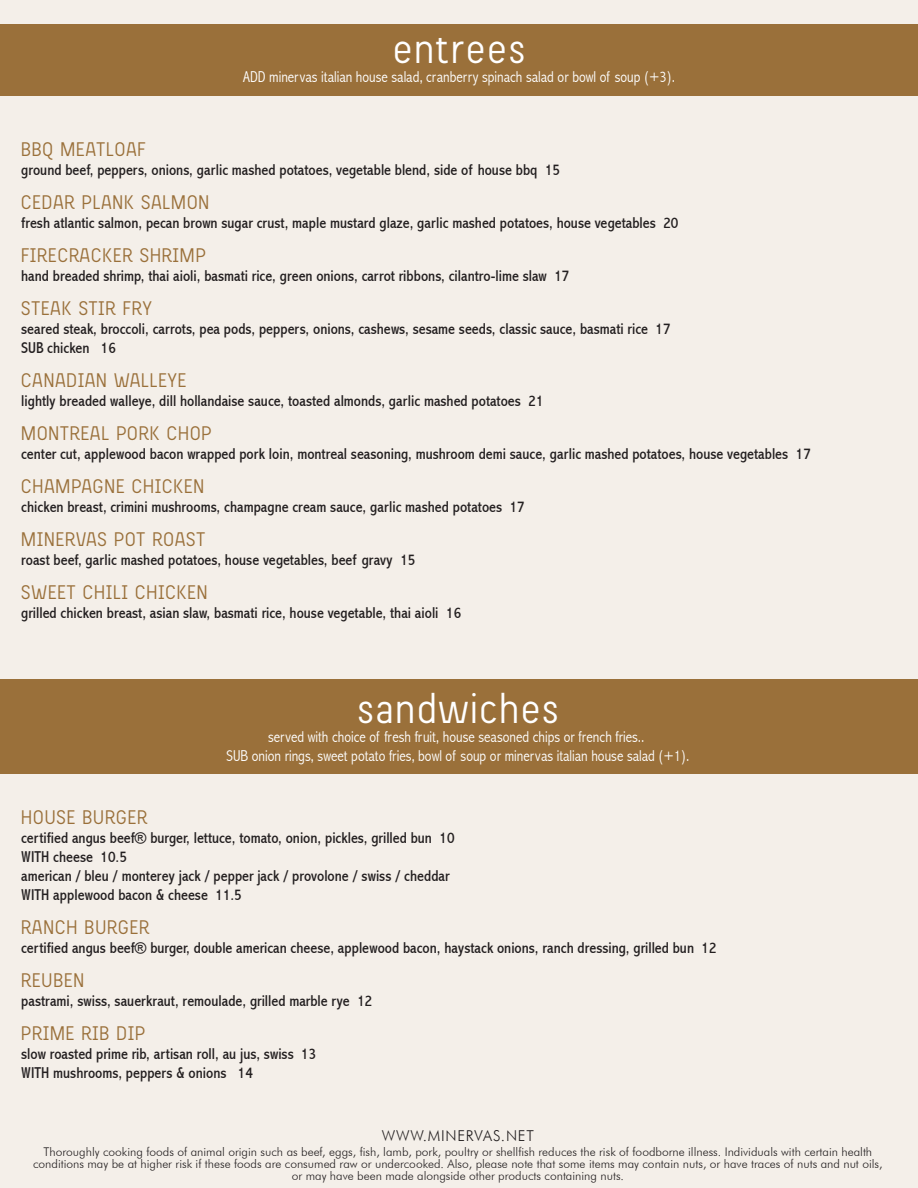
<style>
.page{position:relative;width:918px;height:1188px;background:#f4efe9}
.page>*{position:absolute;margin:0;border:0;box-sizing:border-box;transform-origin:0 0}
.t1{font:42px "Beauchef";letter-spacing:.05em;color:#fff}
.t2{font:21px "Beauchef";letter-spacing:.05em;color:#9a703a}
.t3{font:condensed 15.75px/18.9px "Abadi";color:#231f20}
.t4{font:300 condensed 15.75px/18.9px "Abadi";color:#fff;text-align:center}
.t5{font:300 15px "Futura BT";letter-spacing:.05em;color:#231f20}
.t6{font:300 12px/12px "Futura BT";color:#231f20;text-align:center}
</style>
<div class="page">
<div style="left:0;top:24px;width:918px;height:71px;background:#9a703a"></div>
<div style="left:0;top:679px;width:918px;height:94px;background:#9a703a"></div>
<h1 class="t1" style="left:393px;top:24px;width:133px">entrees</h1>
<p class="t4" style="left:243px;top:67px;width:433px">ADD minervas italian house salad, cranberry spinach salad or bowl of soup (+3).</p>
<h2 class="t2" style="left:21px;top:137px;width:126px">BBQ MEATLOAF</h2>
<p class="t3" style="left:21px;top:160px;width:540px">ground beef, peppers, onions, garlic mashed potatoes, vegetable blend, side of house bbq 15</p>
<h2 class="t2" style="left:21px;top:190px;width:189px">CEDAR PLANK SALMON</h2>
<p class="t3" style="left:21px;top:213px;width:659px">fresh atlantic salmon, pecan brown sugar crust, maple mustard glaze, garlic mashed potatoes, house vegetables 20</p>
<h2 class="t2" style="left:21px;top:243px;width:186px">FIRECRACKER SHRIMP</h2>
<p class="t3" style="left:21px;top:266px;width:550px">hand breaded shrimp, thai aioli, basmati rice, green onions, carrot ribbons, cilantro-lime slaw 17</p>
<h2 class="t2" style="left:21px;top:296px;width:132px">STEAK STIR FRY</h2>
<p class="t3" style="left:21px;top:319px;width:651px">seared steak, broccoli, carrots, pea pods, peppers, onions, cashews, sesame seeds, classic sauce, basmati rice 17<br>SUB chicken 16</p>
<h2 class="t2" style="left:21px;top:368px;width:167px">CANADIAN WALLEYE</h2>
<p class="t3" style="left:21px;top:391px;width:524px">lightly breaded walleye, dill hollandaise sauce, toasted almonds, garlic mashed potatoes 21</p>
<h2 class="t2" style="left:21px;top:421px;width:192px">MONTREAL PORK CHOP</h2>
<p class="t3" style="left:21px;top:445px;width:791px">center cut, applewood bacon wrapped pork loin, montreal seasoning, mushroom demi sauce, garlic mashed potatoes, house vegetables 17</p>
<h2 class="t2" style="left:21px;top:474px;width:184px">CHAMPAGNE CHICKEN</h2>
<p class="t3" style="left:21px;top:498px;width:505px">chicken breast, crimini mushrooms, champagne cream sauce, garlic mashed potatoes 17</p>
<h2 class="t2" style="left:21px;top:527px;width:185px">MINERVAS POT ROAST</h2>
<p class="t3" style="left:21px;top:551px;width:396px">roast beef, garlic mashed potatoes, house vegetables, beef gravy 15</p>
<h2 class="t2" style="left:21px;top:580px;width:188px">SWEET CHILI CHICKEN</h2>
<p class="t3" style="left:21px;top:604px;width:441px">grilled chicken breast, asian slaw, basmati rice, house vegetable, thai aioli 16</p>
<h1 class="t1" style="left:357px;top:684px;width:203px">sandwiches</h1>
<p class="t4" style="left:227px;top:727px;width:464px">served with choice of fresh fruit, house seasoned chips or french fries..<br>SUB onion rings, sweet potato fries, bowl of soup or minervas italian house salad (+1).</p>
<h2 class="t2" style="left:21px;top:805px;width:127px">HOUSE BURGER</h2>
<p class="t3" style="left:21px;top:829px;width:435px">certified angus beef® burger, lettuce, tomato, onion, pickles, grilled bun 10<br>WITH cheese 10.5<br>american / bleu / monterey jack / pepper jack / provolone / swiss / cheddar WITH applewood bacon &amp; cheese 11.5</p>
<h2 class="t2" style="left:21px;top:915px;width:129px">RANCH BURGER</h2>
<p class="t3" style="left:21px;top:938px;width:697px">certified angus beef® burger, double american cheese, applewood bacon, haystack onions, ranch dressing, grilled bun 12</p>
<h2 class="t2" style="left:21px;top:968px;width:65px">REUBEN</h2>
<p class="t3" style="left:21px;top:992px;width:353px">pastrami, swiss, sauerkraut, remoulade, grilled marble rye 12</p>
<h2 class="t2" style="left:21px;top:1021px;width:125px">PRIME RIB DIP</h2>
<p class="t3" style="left:21px;top:1045px;width:297px">slow roasted prime rib, artisan roll, au jus, swiss 13<br>WITH mushrooms, peppers &amp; onions 14</p>
<p class="t5" style="left:382px;top:1126px;width:153px">WWW.MINERVAS.NET</p>
<p class="t6" style="left:33px;top:1145px;width:851px">Thoroughly cooking foods of animal origin such as beef, eggs, fish, lamb, pork, poultry or shellfish reduces the risk of foodborne illness. Individuals with certain health conditions may be at higher risk if these foods are consumed raw or undercooked. Also, please note that some items may contain nuts, or have traces of nuts and nut oils, or may have been made alongside other products containing nuts.</p>
</div>
